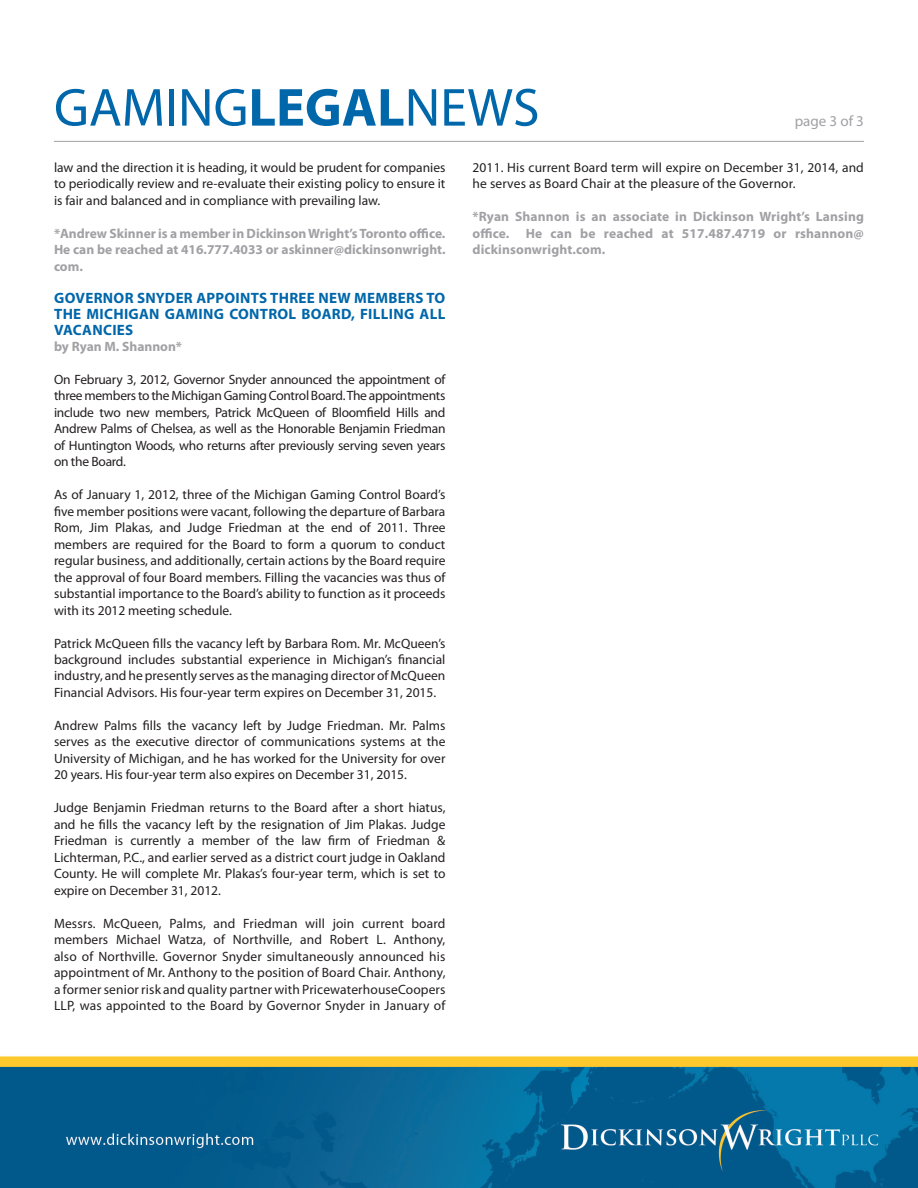
<style>
.page{position:relative;width:918px;height:1188px;background:#fff}
.page>*{position:absolute;margin:0;border:0;box-sizing:border-box;transform-origin:0 0}
.t1{font:54px "Myriad Pro";color:#0067aa}
.t2{font:700 15px/16px "Myriad Pro";letter-spacing:.02em;color:#0067aa;text-align:justify}
.t3{font:15px "Myriad Pro";color:#a1a1a5}
.t4{font:13.5px/16.5px "Myriad Pro";color:#231f20;text-align:justify}
.t5{font:700 13.5px/16.5px "Myriad Pro";color:#a1a1a5;text-align:justify}
.s1{font-weight:700}
</style>
<div class="page">
<img style="left:0;top:140px;width:918px;height:1048px">
<hr style="left:54px;top:141px;width:810px;height:1px;background:#a1a1a5">
<h1 class="t1" style="left:54px;top:74px;width:487px">GAMING<span class="s1">LEGAL</span>NEWS</h1>
<p class="t3" style="left:795px;top:111px;width:71px">page 3 of 3</p>
<p class="t4" style="left:54px;top:159px;width:393px">law and the direction it is heading, it would be prudent for companies to periodically review and re-evaluate their existing policy to ensure it is fair and balanced and in compliance with prevailing law.</p>
<p class="t5" style="left:54px;top:224px;width:393px">*Andrew Skinner is a member in Dickinson Wright’s Toronto office.<br>He can be reached at 416.777.4033 or askinner@dickinsonwright. com.</p>
<p class="t2" style="left:54px;top:289px;width:393px">GOVERNOR SNYDER APPOINTS THREE NEW MEMBERS TO THE MICHIGAN GAMING CONTROL BOARD, FILLING ALL VACANCIES</p>
<p class="t5" style="left:54px;top:338px;width:130px">by Ryan M. Shannon*</p>
<p class="t4" style="left:54px;top:371px;width:393px">On February 3, 2012, Governor Snyder announced the appointment of three members to the Michigan Gaming Control Board. The appointments include two new members, Patrick McQueen of Bloomfield Hills and Andrew Palms of Chelsea, as well as the Honorable Benjamin Friedman of Huntington Woods, who returns after previously serving seven years on the Board.</p>
<p class="t4" style="left:54px;top:486px;width:393px">As of January 1, 2012, three of the Michigan Gaming Control Board’s five member positions were vacant, following the departure of Barbara Rom, Jim Plakas, and Judge Friedman at the end of 2011. Three members are required for the Board to form a quorum to conduct regular business, and additionally, certain actions by the Board require the approval of four Board members. Filling the vacancies was thus of substantial importance to the Board’s ability to function as it proceeds with its 2012 meeting schedule.</p>
<p class="t4" style="left:54px;top:635px;width:393px">Patrick McQueen fills the vacancy left by Barbara Rom. Mr. McQueen’s background includes substantial experience in Michigan’s financial industry, and he presently serves as the managing director of McQueen Financial Advisors. His four-year term expires on December 31, 2015.</p>
<p class="t4" style="left:54px;top:717px;width:393px">Andrew Palms fills the vacancy left by Judge Friedman. Mr. Palms serves as the executive director of communications systems at the University of Michigan, and he has worked for the University for over 20 years. His four-year term also expires on December 31, 2015.</p>
<p class="t4" style="left:54px;top:799px;width:393px">Judge Benjamin Friedman returns to the Board after a short hiatus, and he fills the vacancy left by the resignation of Jim Plakas. Judge Friedman is currently a member of the law firm of Friedman &amp; Lichterman, P.C., and earlier served as a district court judge in Oakland County. He will complete Mr. Plakas’s four-year term, which is set to expire on December 31, 2012.</p>
<p class="t4" style="left:54px;top:915px;width:393px">Messrs. McQueen, Palms, and Friedman will join current board members Michael Watza, of Northville, and Robert L. Anthony, also of Northville. Governor Snyder simultaneously announced his appointment of Mr. Anthony to the position of Board Chair. Anthony, a former senior risk and quality partner with PricewaterhouseCoopers LLP, was appointed to the Board by Governor Snyder in January of</p>
<p class="t4" style="left:472px;top:159px;width:393px">2011. His current Board term will expire on December 31, 2014, and he serves as Board Chair at the pleasure of the Governor.</p>
<p class="t5" style="left:472px;top:208px;width:393px">*Ryan Shannon is an associate in Dickinson Wright’s Lansing office. He can be reached at 517.487.4719 or rshannon@ dickinsonwright.com.</p>
</div>
